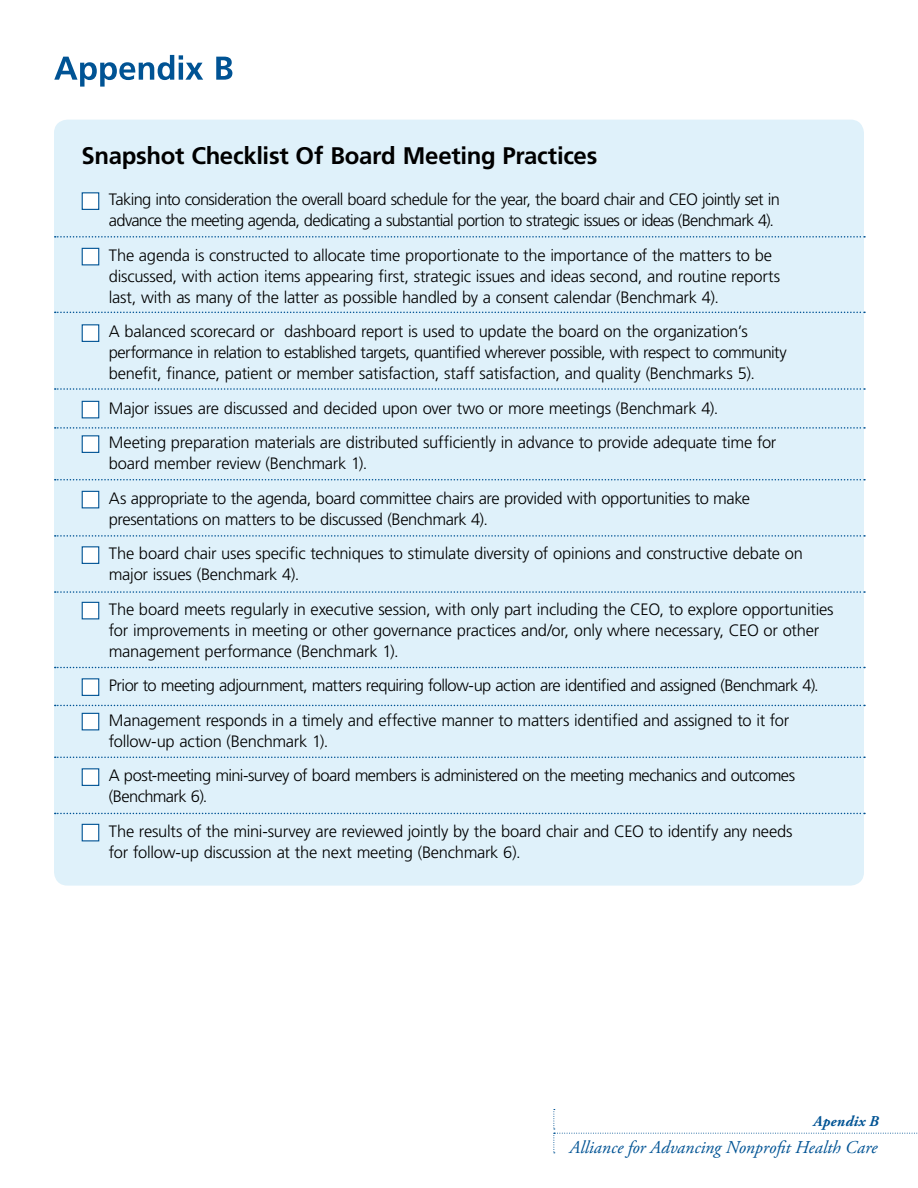
<style>
.page{position:relative;width:918px;height:1188px;background:#fff}
.page>*{position:absolute;margin:0;border:0;box-sizing:border-box;transform-origin:0 0}
.t1{font:700 24px "Frutiger";letter-spacing:-.015em;color:#000}
.t2{font:italic 18px "Adobe Garamond Pro";color:#005394}
.t3{font:300 16.5px/34.5px "Frutiger";letter-spacing:-.02em;color:#000}
.t4{font:300 16.5px/21px "Frutiger";letter-spacing:-.04em;color:#000}
.t5{font:italic 700 15px "Adobe Garamond Pro";letter-spacing:.02em;color:#005394}
</style>
<div class="page">
<svg style="left:554px;top:1109px;width:364px;height:44px"></svg>
<svg style="left:54px;top:55px;width:178px;height:32px"></svg>
<div style="left:54px;top:120px;width:810px;height:766px;background:#dff1fa;border-radius:14px"></div>
<div style="left:82px;top:192px;width:17px;height:18px;background:#fff;border:1px solid #005394"></div>
<div style="left:82px;top:248px;width:17px;height:17px;background:#fff;border:1px solid #005394"></div>
<div style="left:82px;top:324px;width:17px;height:18px;background:#fff;border:1px solid #005394"></div>
<div style="left:82px;top:401px;width:17px;height:17px;background:#fff;border:1px solid #005394"></div>
<div style="left:82px;top:435px;width:17px;height:18px;background:#fff;border:1px solid #005394"></div>
<div style="left:82px;top:491px;width:17px;height:17px;background:#fff;border:1px solid #005394"></div>
<div style="left:82px;top:546px;width:17px;height:18px;background:#fff;border:1px solid #005394"></div>
<div style="left:82px;top:602px;width:17px;height:17px;background:#fff;border:1px solid #005394"></div>
<div style="left:82px;top:678px;width:17px;height:18px;background:#fff;border:1px solid #005394"></div>
<div style="left:82px;top:713px;width:17px;height:17px;background:#fff;border:1px solid #005394"></div>
<div style="left:82px;top:768px;width:17px;height:18px;background:#fff;border:1px solid #005394"></div>
<div style="left:82px;top:824px;width:17px;height:17px;background:#fff;border:1px solid #005394"></div>
<svg style="left:55px;top:236px;width:810px;height:2px"></svg>
<svg style="left:55px;top:312px;width:810px;height:1px"></svg>
<svg style="left:55px;top:388px;width:810px;height:2px"></svg>
<svg style="left:55px;top:427px;width:810px;height:2px"></svg>
<svg style="left:55px;top:479px;width:810px;height:1px"></svg>
<svg style="left:55px;top:535px;width:810px;height:2px"></svg>
<svg style="left:55px;top:591px;width:810px;height:2px"></svg>
<svg style="left:55px;top:667px;width:810px;height:1px"></svg>
<svg style="left:55px;top:705px;width:810px;height:1px"></svg>
<svg style="left:55px;top:757px;width:810px;height:1px"></svg>
<svg style="left:55px;top:813px;width:810px;height:1px"></svg>
<h1 class="t1" style="left:82px;top:142px;width:517px">Snapshot Checklist Of Board Meeting Practices</h1>
<p class="t4" style="left:109px;top:189px;width:673px">Taking into consideration the overall board schedule for the year, the board chair and CEO jointly set in advance the meeting agenda, dedicating a substantial portion to strategic issues or ideas (Benchmark 4).</p>
<p class="t3" style="left:109px;top:245px;width:673px;line-height:21px">The agenda is constructed to allocate time proportionate to the importance of the matters to be discussed, with action items appearing first, strategic issues and ideas second, and routine reports last, with as many of the latter as possible handled by a consent calendar (Benchmark 4).</p>
<p class="t3" style="left:109px;top:321px;width:680px;line-height:21px">A balanced scorecard or dashboard report is used to update the board on the organization’s performance in relation to established targets, quantified wherever possible, with respect to community benefit, finance, patient or member satisfaction, staff satisfaction, and quality (Benchmarks 5).</p>
<p class="t3" style="left:109px;top:391px;width:669px">Major issues are discussed and decided upon over two or more meetings (Benchmark 4).<br>Meeting preparation materials are distributed sufficiently in advance to provide adequate time for</p>
<p class="t3" style="left:109px;top:446px;width:643px">board member review (Benchmark 1).<br>As appropriate to the agenda, board committee chairs are provided with opportunities to make</p>
<p class="t3" style="left:109px;top:502px;width:696px">presentations on matters to be discussed (Benchmark 4).<br>The board chair uses specific techniques to stimulate diversity of opinions and constructive debate on</p>
<p class="t3" style="left:109px;top:557px;width:726px">major issues (Benchmark 4).<br>The board meets regularly in executive session, with only part including the CEO, to explore opportunities</p>
<p class="t3" style="left:109px;top:620px;width:712px;line-height:21px">for improvements in meeting or other governance practices and/or, only where necessary, CEO or other management performance (Benchmark 1).</p>
<p class="t3" style="left:109px;top:668px;width:711px">Prior to meeting adjournment, matters requiring follow-up action are identified and assigned (Benchmark 4).<br>Management responds in a timely and effective manner to matters identified and assigned to it for</p>
<p class="t3" style="left:109px;top:724px;width:688px">follow-up action (Benchmark 1).<br>A post-meeting mini-survey of board members is administered on the meeting mechanics and outcomes</p>
<p class="t3" style="left:109px;top:779px;width:685px">(Benchmark 6).<br>The results of the mini-survey are reviewed jointly by the board chair and CEO to identify any needs</p>
<p class="t3" style="left:109px;top:835px;width:413px">for follow-up discussion at the next meeting (Benchmark 6).</p>
<p class="t5" style="left:814px;top:1113px;width:66px">Apendix B</p>
<p class="t2" style="left:569px;top:1136px;width:310px">Alliance for Advancing Nonprofit Health Care</p>
</div>
